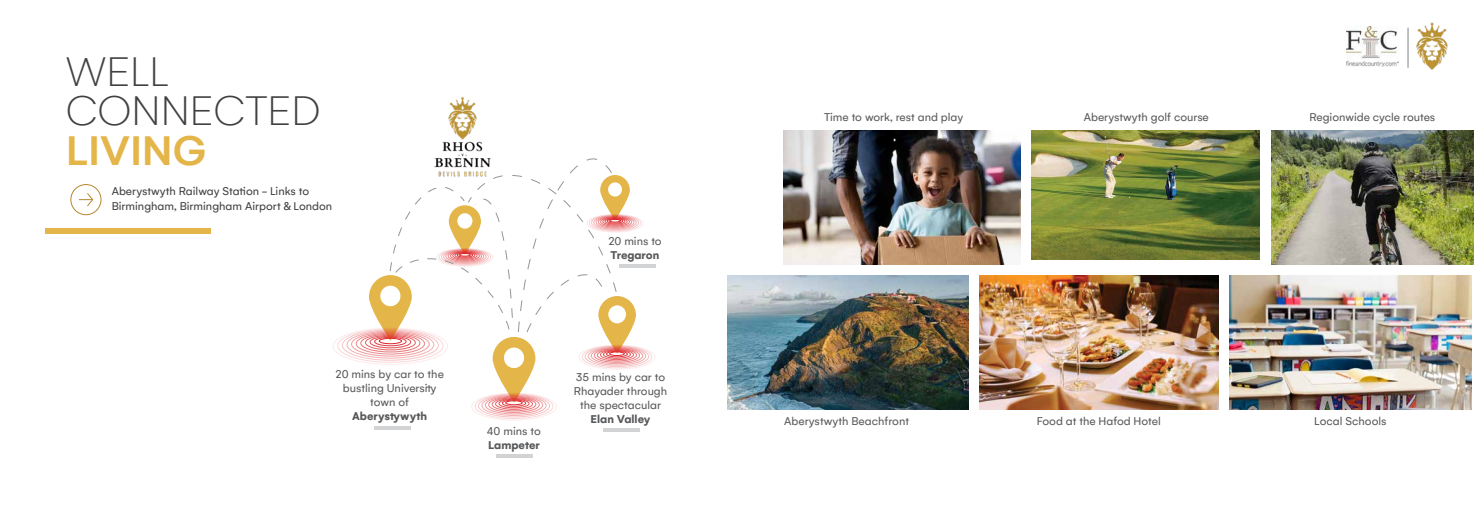
<style>
.page{position:relative;width:1474px;height:521px;background:#fff}
.page>*{position:absolute;margin:0;border:0;box-sizing:border-box;transform-origin:0 0}
.t1{font:100 43.75px/39.4px "Gelion";color:#414042;scale:1.07 1}
.t2{font:500 43.75px "Gelion";color:#e4b548;scale:1.07 1}
.t3{font:12.25px/14px "Gelion";color:#58595b;text-align:center}
.t4{font:12.25px/15.8px "Gelion";color:#414042}
.t5{font:700 12.25px "Gelion";color:#58595b}
</style>
<div class="page">
<img style="left:784px;top:130px;width:237px;height:134px">
<img style="left:1031px;top:130px;width:229px;height:129px">
<img style="left:1271px;top:130px;width:202px;height:135px">
<img style="left:979px;top:275px;width:240px;height:135px">
<img style="left:1229px;top:275px;width:243px;height:135px">
<img style="left:727px;top:275px;width:242px;height:135px">
<div style="left:70px;top:184px;width:31px;height:31px;border:1px solid #b7882d;border-radius:50%"></div>
<svg style="left:79px;top:193px;width:15px;height:14px"></svg>
<div style="left:46px;top:228px;width:165px;height:6px;background:#e4b548"></div>
<div style="left:505px;top:400px;width:17px;height:5px;border:1px solid #dd2428;border-radius:50%"></div>
<div style="left:502px;top:400px;width:24px;height:7px;border:1px solid #dd2428;border-radius:50%"></div>
<div style="left:498px;top:399px;width:31px;height:9px;border:1px solid #dd2428;border-radius:50%"></div>
<div style="left:495px;top:398px;width:38px;height:12px;border:1px solid #dd2428;border-radius:50%"></div>
<div style="left:491px;top:397px;width:45px;height:14px;border:1px solid #dd2428;border-radius:50%"></div>
<div style="left:488px;top:396px;width:52px;height:17px;border:1px solid #dd2428;border-radius:50%"></div>
<div style="left:485px;top:396px;width:58px;height:18px;border:1px solid #dd2428;border-radius:50%"></div>
<div style="left:481px;top:395px;width:65px;height:21px;border:1px solid #dd2428;border-radius:50%"></div>
<div style="left:478px;top:394px;width:72px;height:23px;border:1px solid #dd2428;border-radius:50%"></div>
<div style="left:474px;top:393px;width:79px;height:26px;border:1px solid #dd2428;border-radius:50%"></div>
<div style="left:471px;top:393px;width:86px;height:27px;border:1px solid #dd2428;border-radius:50%"></div>
<div style="left:468px;top:392px;width:92px;height:30px;border:1px solid #dd2428;border-radius:50%"></div>
<div style="left:591px;top:215px;width:48px;height:16px;border:1px solid #dd2428;border-radius:50%"></div>
<div style="left:589px;top:214px;width:52px;height:18px;border:1px solid #dd2428;border-radius:50%"></div>
<div style="left:586px;top:214px;width:57px;height:19px;border:1px solid #dd2428;border-radius:50%"></div>
<div style="left:584px;top:213px;width:61px;height:21px;border:1px solid #dd2428;border-radius:50%"></div>
<div style="left:597px;top:349px;width:40px;height:12px;border:1px solid #dd2428;border-radius:50%"></div>
<div style="left:594px;top:348px;width:46px;height:15px;border:1px solid #dd2428;border-radius:50%"></div>
<div style="left:591px;top:347px;width:52px;height:17px;border:1px solid #dd2428;border-radius:50%"></div>
<div style="left:587px;top:347px;width:59px;height:18px;border:1px solid #dd2428;border-radius:50%"></div>
<div style="left:584px;top:346px;width:65px;height:21px;border:1px solid #dd2428;border-radius:50%"></div>
<div style="left:581px;top:345px;width:71px;height:23px;border:1px solid #dd2428;border-radius:50%"></div>
<div style="left:578px;top:345px;width:77px;height:25px;border:1px solid #dd2428;border-radius:50%"></div>
<div style="left:365px;top:335px;width:51px;height:15px;border:1px solid #dd2428;border-radius:50%"></div>
<div style="left:360px;top:334px;width:60px;height:18px;border:1px solid #dd2428;border-radius:50%"></div>
<div style="left:356px;top:333px;width:69px;height:21px;border:1px solid #dd2428;border-radius:50%"></div>
<div style="left:351px;top:332px;width:78px;height:24px;border:1px solid #dd2428;border-radius:50%"></div>
<svg style="left:369px;top:158px;width:267px;height:245px"></svg>
<hr style="left:374px;top:426px;width:36px;height:3px;background:#d1d3d4">
<hr style="left:496px;top:455px;width:36px;height:3px;background:#d1d3d4">
<hr style="left:603px;top:429px;width:36px;height:3px;background:#d1d3d4">
<hr style="left:619px;top:265px;width:36px;height:3px;background:#d1d3d4">
<img style="left:1416px;top:22px;width:32px;height:48px">
<img style="left:1346px;top:27px;width:51px;height:40px">
<hr style="left:1407px;top:28px;width:1px;height:40px;background:#808285">
<img style="left:381px;top:97px;width:162px;height:116px">
<h1 class="t1" style="left:66px;top:52px;width:240px">WELL<br>CONNECTED</h1>
<h1 class="t2" style="left:66px;top:124px;width:133px">LIVING</h1>
<p class="t4" style="left:112px;top:183px;width:222px">Aberystwyth Railway Station - Links to<br>Birmingham, Birmingham Airport &amp; London</p>
<p class="t3" style="left:335px;top:367px;width:110px">20 mins by car to the bustling University town of</p>
<p class="t5" style="left:352px;top:408px;width:76px">Aberystywyth</p>
<p class="t3" style="left:608px;top:234px;width:55px">20 mins to</p>
<p class="t5" style="left:610px;top:248px;width:50px">Tregaron</p>
<p class="t3" style="left:487px;top:424px;width:55px">40 mins to</p>
<p class="t5" style="left:488px;top:437px;width:53px">Lampeter</p>
<p class="t3" style="left:574px;top:370px;width:95px">35 mins by car to<br>Rhayader through the spectacular</p>
<p class="t5" style="left:590px;top:412px;width:61px">Elan Valley</p>
<p class="t3" style="left:824px;top:110px;width:141px">Time to work, rest and play</p>
<p class="t3" style="left:1083px;top:110px;width:127px">Aberystwyth golf course</p>
<p class="t3" style="left:1309px;top:110px;width:127px">Regionwide cycle routes</p>
<p class="t3" style="left:784px;top:414px;width:126px">Aberystwyth Beachfront</p>
<p class="t3" style="left:1036px;top:414px;width:126px">Food at the Hafod Hotel</p>
<p class="t3" style="left:1314px;top:414px;width:74px">Local Schools</p>
</div>
